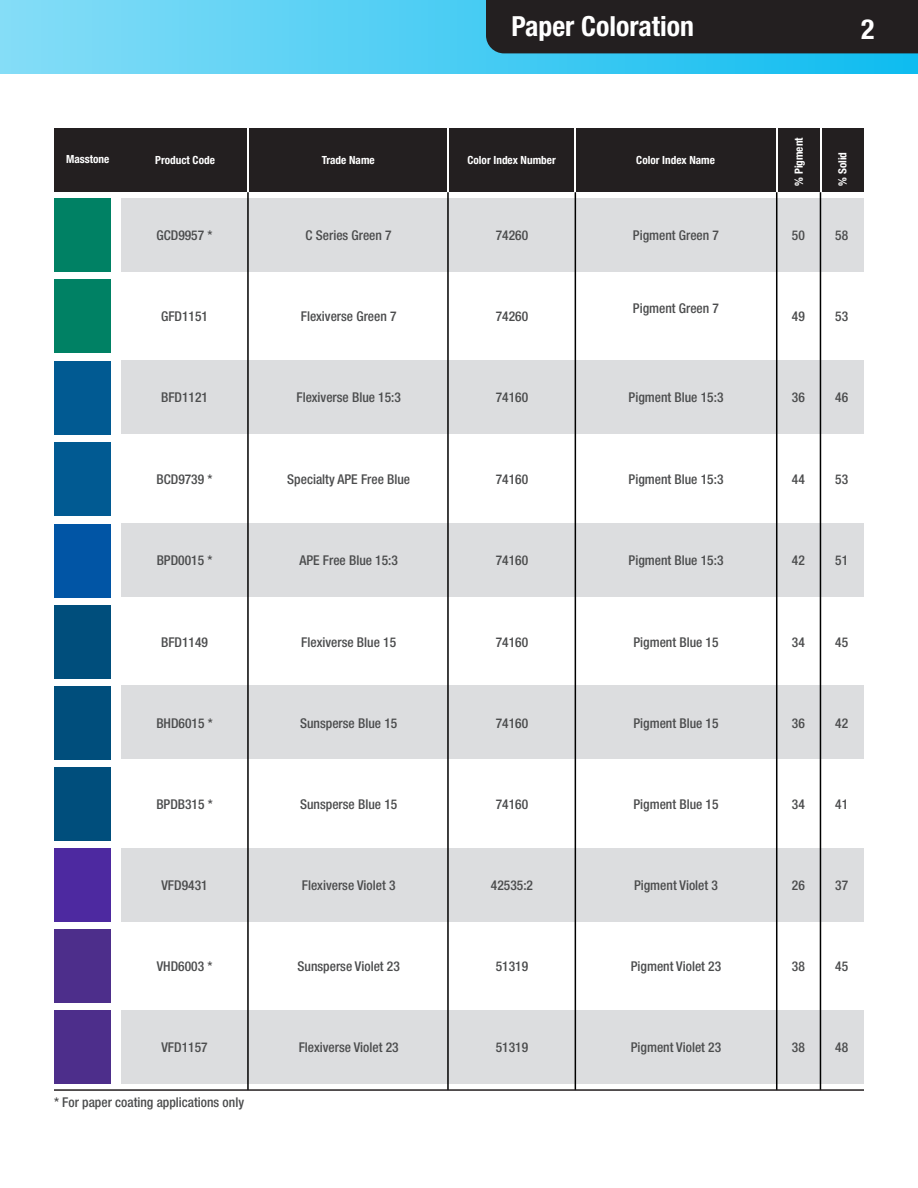
<style>
.page{position:relative;width:918px;height:1188px;background:#fff}
.page>*{position:absolute;margin:0;border:0;box-sizing:border-box;transform-origin:0 0}
.t1{font:700 condensed 27.75px "Helvetica Neue LT Std";color:#fff}
.t2{font:500 condensed 13.5px "Helvetica Neue LT Std";color:#4b4c4d}
.t3{font:700 condensed 11.25px "Helvetica Neue LT Std";color:#fff}
</style>
<div class="page">
<div style="left:0;top:0;width:918px;height:74px;background:linear-gradient(to right,#85ddf7,#0ebcf0)"></div>
<div style="left:54px;top:128px;width:810px;height:64px;background:#231f20"></div>
<div style="left:486px;top:0;width:432px;height:53px;background:#231f20"></div>
<hr style="left:820px;top:128px;width:1px;height:64px;background:#fff">
<hr style="left:776px;top:128px;width:1px;height:64px;background:#fff">
<hr style="left:575px;top:128px;width:1px;height:64px;background:#fff">
<hr style="left:447px;top:128px;width:2px;height:64px;background:#fff">
<hr style="left:247px;top:128px;width:2px;height:64px;background:#fff">
<div style="left:121px;top:360px;width:743px;height:74px;background:#dcdddf"></div>
<div style="left:121px;top:523px;width:743px;height:74px;background:#dcdddf"></div>
<div style="left:121px;top:686px;width:743px;height:73px;background:#dcdddf"></div>
<div style="left:121px;top:848px;width:743px;height:74px;background:#dcdddf"></div>
<div style="left:121px;top:1011px;width:743px;height:73px;background:#dcdddf"></div>
<div style="left:121px;top:198px;width:743px;height:74px;background:#dcdddf"></div>
<hr style="left:776px;top:192px;width:1px;height:898px;background:#000">
<hr style="left:575px;top:192px;width:1px;height:898px;background:#000">
<hr style="left:447px;top:192px;width:2px;height:898px;background:#000">
<hr style="left:247px;top:192px;width:2px;height:898px;background:#000">
<hr style="left:820px;top:192px;width:1px;height:898px;background:#000">
<hr style="left:54px;top:1089px;width:810px;height:2px;background:#231f20">
<div style="left:54px;top:198px;width:57px;height:74px;background:#008164"></div>
<div style="left:54px;top:279px;width:57px;height:74px;background:#008164"></div>
<div style="left:54px;top:361px;width:57px;height:74px;background:#015a92"></div>
<div style="left:54px;top:442px;width:57px;height:74px;background:#015a92"></div>
<div style="left:54px;top:524px;width:57px;height:74px;background:#0155a5"></div>
<div style="left:54px;top:605px;width:57px;height:74px;background:#004e7c"></div>
<div style="left:54px;top:686px;width:57px;height:74px;background:#004e7c"></div>
<div style="left:54px;top:767px;width:57px;height:74px;background:#004e7c"></div>
<div style="left:54px;top:849px;width:57px;height:73px;background:#4d29a0"></div>
<div style="left:54px;top:930px;width:57px;height:73px;background:#4d2e8b"></div>
<div style="left:54px;top:1011px;width:57px;height:73px;background:#4d2e8b"></div>
<h1 class="t1" style="left:512px;top:10px;width:184px">Paper Coloration</h1>
<h1 class="t1" style="left:861px;top:12px;width:15px">2</h1>
<p class="t3" style="left:66px;top:152px;width:45px">Masstone</p>
<p class="t3" style="left:155px;top:153px;width:61px">Product Code</p>
<p class="t3" style="left:322px;top:153px;width:54px">Trade Name</p>
<p class="t3" style="left:468px;top:153px;width:90px">Color Index Number</p>
<p class="t3" style="left:636px;top:153px;width:80px">Color Index Name</p>
<p class="t3" style="left:792px;top:186px;width:50px;rotate:-90deg">% Pigment</p>
<p class="t3" style="left:836px;top:186px;width:35px;rotate:-90deg">% Solid</p>
<p class="t2" style="left:157px;top:227px;width:57px">GCD9957 *</p>
<p class="t2" style="left:306px;top:227px;width:88px">C Series Green 7</p>
<p class="t2" style="left:496px;top:227px;width:34px">74260</p>
<p class="t2" style="left:633px;top:227px;width:88px">Pigment Green 7</p>
<p class="t2" style="left:792px;top:227px;width:14px">50</p>
<p class="t2" style="left:835px;top:227px;width:14px">58</p>
<p class="t2" style="left:161px;top:308px;width:48px">GFD1151</p>
<p class="t2" style="left:301px;top:308px;width:97px">Flexiverse Green 7</p>
<p class="t2" style="left:496px;top:308px;width:34px">74260</p>
<p class="t2" style="left:633px;top:300px;width:88px">Pigment Green 7</p>
<p class="t2" style="left:792px;top:308px;width:14px">49</p>
<p class="t2" style="left:835px;top:308px;width:14px">53</p>
<p class="t2" style="left:161px;top:390px;width:48px">BFD1121</p>
<p class="t2" style="left:296px;top:390px;width:106px">Flexiverse Blue 15:3</p>
<p class="t2" style="left:496px;top:390px;width:34px">74160</p>
<p class="t2" style="left:629px;top:390px;width:96px">Pigment Blue 15:3</p>
<p class="t2" style="left:792px;top:390px;width:14px">36</p>
<p class="t2" style="left:835px;top:390px;width:14px">46</p>
<p class="t2" style="left:157px;top:471px;width:57px">BCD9739 *</p>
<p class="t2" style="left:287px;top:471px;width:124px">Specialty APE Free Blue</p>
<p class="t2" style="left:496px;top:471px;width:34px">74160</p>
<p class="t2" style="left:629px;top:471px;width:96px">Pigment Blue 15:3</p>
<p class="t2" style="left:792px;top:471px;width:14px">44</p>
<p class="t2" style="left:835px;top:471px;width:14px">53</p>
<p class="t2" style="left:157px;top:553px;width:57px">BPD0015 *</p>
<p class="t2" style="left:299px;top:553px;width:100px">APE Free Blue 15:3</p>
<p class="t2" style="left:496px;top:553px;width:34px">74160</p>
<p class="t2" style="left:629px;top:553px;width:96px">Pigment Blue 15:3</p>
<p class="t2" style="left:792px;top:553px;width:14px">42</p>
<p class="t2" style="left:835px;top:553px;width:14px">51</p>
<p class="t2" style="left:161px;top:634px;width:48px">BFD1149</p>
<p class="t2" style="left:301px;top:634px;width:96px">Flexiverse Blue 15</p>
<p class="t2" style="left:496px;top:634px;width:34px">74160</p>
<p class="t2" style="left:633px;top:634px;width:87px">Pigment Blue 15</p>
<p class="t2" style="left:792px;top:634px;width:14px">34</p>
<p class="t2" style="left:835px;top:634px;width:14px">45</p>
<p class="t2" style="left:156px;top:715px;width:58px">BHD6015 *</p>
<p class="t2" style="left:300px;top:715px;width:99px">Sunsperse Blue 15</p>
<p class="t2" style="left:496px;top:715px;width:34px">74160</p>
<p class="t2" style="left:633px;top:715px;width:87px">Pigment Blue 15</p>
<p class="t2" style="left:792px;top:715px;width:14px">36</p>
<p class="t2" style="left:835px;top:715px;width:14px">42</p>
<p class="t2" style="left:156px;top:796px;width:58px">BPDB315 *</p>
<p class="t2" style="left:300px;top:796px;width:99px">Sunsperse Blue 15</p>
<p class="t2" style="left:496px;top:796px;width:34px">74160</p>
<p class="t2" style="left:633px;top:796px;width:87px">Pigment Blue 15</p>
<p class="t2" style="left:792px;top:796px;width:14px">34</p>
<p class="t2" style="left:835px;top:796px;width:14px">41</p>
<p class="t2" style="left:161px;top:877px;width:48px">VFD9431</p>
<p class="t2" style="left:302px;top:877px;width:95px">Flexiverse Violet 3</p>
<p class="t2" style="left:491px;top:877px;width:44px">42535:2</p>
<p class="t2" style="left:634px;top:877px;width:85px">Pigment Violet 3</p>
<p class="t2" style="left:792px;top:877px;width:14px">26</p>
<p class="t2" style="left:835px;top:877px;width:14px">37</p>
<p class="t2" style="left:157px;top:958px;width:57px">VHD6003 *</p>
<p class="t2" style="left:298px;top:958px;width:104px">Sunsperse Violet 23</p>
<p class="t2" style="left:496px;top:958px;width:34px">51319</p>
<p class="t2" style="left:631px;top:958px;width:92px">Pigment Violet 23</p>
<p class="t2" style="left:792px;top:958px;width:14px">38</p>
<p class="t2" style="left:835px;top:958px;width:14px">45</p>
<p class="t2" style="left:161px;top:1039px;width:48px">VFD1157</p>
<p class="t2" style="left:299px;top:1039px;width:102px">Flexiverse Violet 23</p>
<p class="t2" style="left:496px;top:1039px;width:34px">51319</p>
<p class="t2" style="left:631px;top:1039px;width:92px">Pigment Violet 23</p>
<p class="t2" style="left:792px;top:1039px;width:14px">38</p>
<p class="t2" style="left:835px;top:1039px;width:14px">48</p>
<p class="t2" style="left:54px;top:1094px;width:192px">* For paper coating applications only</p>
</div>
